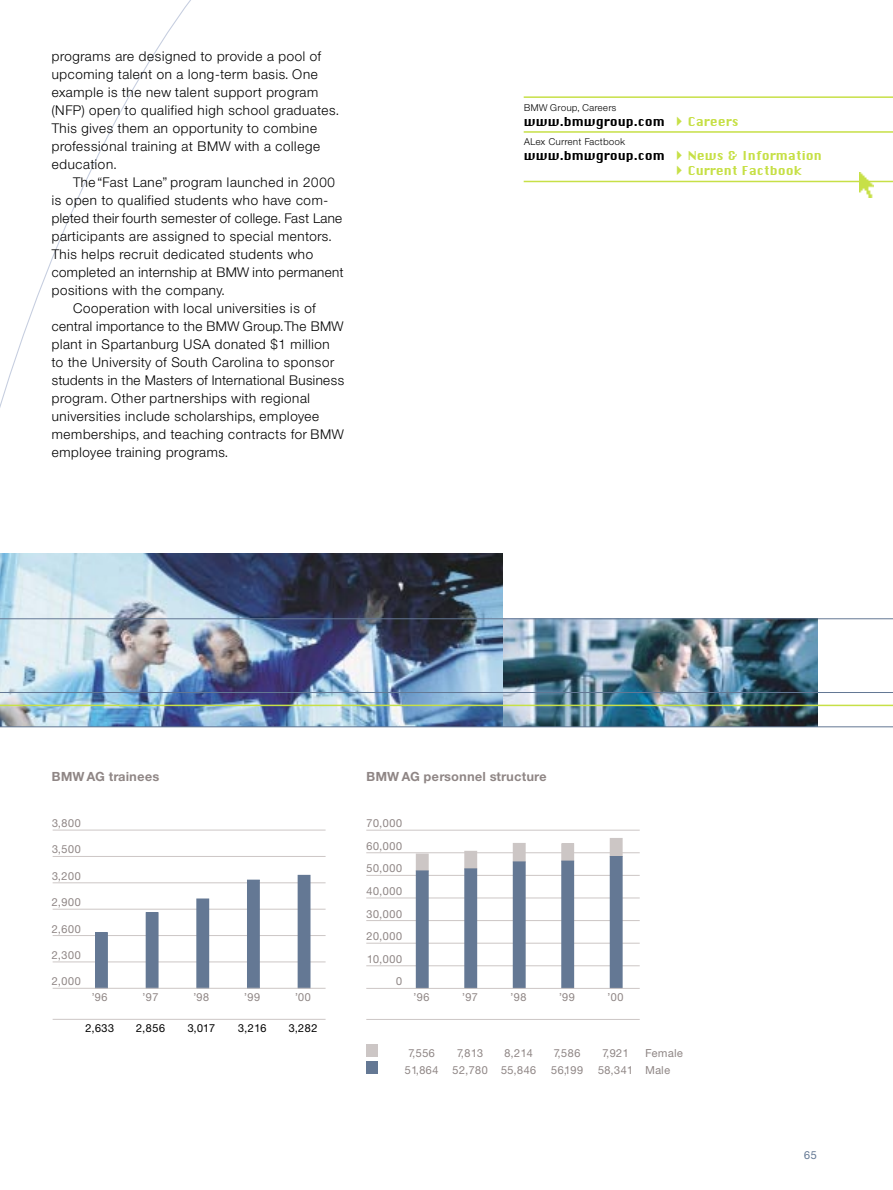
<style>
.page{position:relative;width:893px;height:1190px;background:#fff}
.page>*{position:absolute;margin:0;border:0;box-sizing:border-box;transform-origin:0 0}
.t1{font:300 12.75px/18px "BMW Helvetica";color:#000}
.t2{font:300 12.75px "BMW Helvetica";letter-spacing:-.02em;color:#000}
.t3{font:12px/15px "Chicago";color:#c7e047}
.t4{font:700 12px "BMW Helvetica";color:#8f8685}
.t5{font:12px "Chicago";color:#000}
.t6{font:10.5px/22.6px "BMW Helvetica";color:#8f8685}
.t7{font:10.5px "BMW Helvetica";color:#000}
.t8{font:10.5px "BMW Helvetica";color:#647894}
.t9{font:300 9px "BMW Helvetica";color:#000}
</style>
<div class="page">
<img style="left:502px;top:619px;width:315px;height:107px">
<img style="left:213px;top:554px;width:289px;height:172px">
<hr style="left:523px;top:96px;width:369px;height:2px;background:#c7e047">
<hr style="left:523px;top:131px;width:369px;height:2px;background:#c7e047">
<hr style="left:523px;top:181px;width:369px;height:1px;background:#c7e047">
<img style="left:859px;top:173px;width:14px;height:25px">
<hr style="left:53px;top:961px;width:272px;height:1px;background:#ccc6c5">
<hr style="left:53px;top:935px;width:272px;height:1px;background:#ccc6c5">
<hr style="left:53px;top:829px;width:272px;height:1px;background:#ccc6c5">
<hr style="left:53px;top:856px;width:272px;height:1px;background:#ccc6c5">
<hr style="left:53px;top:882px;width:272px;height:1px;background:#ccc6c5">
<hr style="left:53px;top:908px;width:272px;height:1px;background:#ccc6c5">
<hr style="left:53px;top:1019px;width:272px;height:1px;background:#ccc6c5">
<div style="left:247px;top:880px;width:12px;height:108px;background:#647894"></div>
<div style="left:298px;top:875px;width:12px;height:113px;background:#647894"></div>
<hr style="left:53px;top:988px;width:272px;height:1px;background:#ccc6c5">
<hr style="left:366px;top:965px;width:273px;height:1px;background:#ccc6c5">
<hr style="left:366px;top:942px;width:273px;height:1px;background:#ccc6c5">
<hr style="left:366px;top:920px;width:273px;height:1px;background:#ccc6c5">
<hr style="left:366px;top:897px;width:273px;height:1px;background:#ccc6c5">
<hr style="left:366px;top:875px;width:273px;height:1px;background:#ccc6c5">
<hr style="left:366px;top:852px;width:273px;height:1px;background:#ccc6c5">
<hr style="left:366px;top:829px;width:273px;height:1px;background:#ccc6c5">
<div style="left:610px;top:838px;width:12px;height:18px;background:#ccc6c5"></div>
<div style="left:561px;top:843px;width:12px;height:18px;background:#ccc6c5"></div>
<div style="left:561px;top:843px;width:13px;height:18px;border:1px solid #ccc6c5"></div>
<div style="left:513px;top:843px;width:12px;height:19px;background:#ccc6c5"></div>
<div style="left:465px;top:851px;width:11px;height:18px;background:#ccc6c5"></div>
<div style="left:464px;top:851px;width:13px;height:18px;border:1px solid #ccc6c5"></div>
<div style="left:416px;top:854px;width:12px;height:17px;background:#ccc6c5"></div>
<div style="left:610px;top:856px;width:12px;height:132px;background:#647894"></div>
<div style="left:561px;top:861px;width:12px;height:127px;background:#647894"></div>
<div style="left:561px;top:861px;width:13px;height:127px;border:1px solid #647894"></div>
<div style="left:513px;top:862px;width:12px;height:126px;background:#647894"></div>
<div style="left:465px;top:869px;width:11px;height:119px;background:#647894"></div>
<div style="left:464px;top:868px;width:13px;height:120px;border:1px solid #647894"></div>
<div style="left:416px;top:871px;width:12px;height:117px;background:#647894"></div>
<div style="left:366px;top:1044px;width:12px;height:13px;background:#ccc6c5"></div>
<div style="left:366px;top:1061px;width:12px;height:13px;background:#647894"></div>
<hr style="left:366px;top:1019px;width:273px;height:1px;background:#ccc6c5">
<hr style="left:366px;top:988px;width:273px;height:1px;background:#ccc6c5">
<hr style="left:0;top:618px;width:892px;height:1px;background:#647894">
<hr style="left:0;top:704px;width:892px;height:2px;background:#c7e047">
<hr style="left:0;top:726px;width:892px;height:1px;background:#647894">
<hr style="left:0;top:692px;width:892px;height:1px;background:#647894">
<svg style="left:0;top:0;width:213px;height:1020px"></svg>
<p class="t1" style="left:51px;top:48px;width:289px">programs are designed to provide a pool of upcoming talent on a long-term basis. One example is the new talent support program (NFP) open to qualified high school graduates.<br>This gives them an opportunity to combine professional training at BMW with a college education.</p>
<p class="t1" style="left:73px;top:174px;width:264px">The “Fast Lane” program launched in 2000</p>
<p class="t1" style="left:51px;top:192px;width:278px">is open to qualified students who have com-</p>
<p class="t2" style="left:51px;top:213px;width:292px">pleted their fourth semester of college. Fast Lane</p>
<p class="t1" style="left:51px;top:228px;width:282px">participants are assigned to special mentors.</p>
<p class="t1" style="left:51px;top:246px;width:263px">This helps recruit dedicated students who</p>
<p class="t2" style="left:51px;top:267px;width:294px">completed an internship at BMW into permanent</p>
<p class="t1" style="left:51px;top:282px;width:175px">positions with the company.</p>
<p class="t1" style="left:73px;top:300px;width:245px">Cooperation with local universities is of</p>
<p class="t2" style="left:51px;top:321px;width:294px">central importance to the BMW Group.The BMW</p>
<p class="t1" style="left:51px;top:336px;width:280px">plant in Spartanburg USA donated $1 million</p>
<p class="t1" style="left:51px;top:354px;width:284px">to the University of South Carolina to sponsor</p>
<p class="t2" style="left:51px;top:375px;width:294px">students in the Masters of International Business</p>
<p class="t1" style="left:51px;top:390px;width:260px">program. Other partnerships with regional</p>
<p class="t1" style="left:51px;top:408px;width:269px">universities include scholarships, employee</p>
<p class="t1" style="left:51px;top:426px;width:294px">memberships, and teaching contracts for BMW</p>
<p class="t1" style="left:51px;top:444px;width:179px">employee training programs.</p>
<p class="t9" style="left:523px;top:104px;width:94px">BMW Group, Careers</p>
<p class="t5" style="left:523px;top:117px;width:143px">www.bmwgroup.com</p>
<p class="t3" style="left:688px;top:115px;width:53px">Careers</p>
<p class="t9" style="left:523px;top:138px;width:103px">ALex Current Factbook</p>
<p class="t5" style="left:523px;top:151px;width:143px">www.bmwgroup.com</p>
<p class="t3" style="left:688px;top:150px;width:136px">News &amp; Information<br>Current Factbook</p>
<p class="t4" style="left:51px;top:771px;width:109px">BMW AG trainees</p>
<p class="t6" style="left:52px;top:812px;width:31px">3,800</p>
<p class="t6" style="left:52px;top:839px;width:31px">3,500</p>
<p class="t6" style="left:52px;top:865px;width:31px">3,200</p>
<p class="t6" style="left:52px;top:891px;width:31px">2,900</p>
<p class="t6" style="left:52px;top:918px;width:31px">2,600</p>
<p class="t6" style="left:52px;top:944px;width:31px">2,300</p>
<p class="t6" style="left:51px;top:970px;width:31px">2,000</p>
<p class="t6" style="left:92px;top:986px;width:18px">’96</p>
<p class="t6" style="left:142px;top:986px;width:18px">’97</p>
<p class="t6" style="left:193px;top:986px;width:18px">’98</p>
<p class="t6" style="left:244px;top:986px;width:18px">’99</p>
<p class="t6" style="left:295px;top:986px;width:18px">’00</p>
<p class="t7" style="left:85px;top:1023px;width:31px">2,633</p>
<p class="t7" style="left:136px;top:1023px;width:31px">2,856</p>
<p class="t7" style="left:187px;top:1023px;width:30px">3,017</p>
<p class="t7" style="left:238px;top:1023px;width:30px">3,216</p>
<p class="t7" style="left:288px;top:1023px;width:31px">3,282</p>
<p class="t4" style="left:366px;top:771px;width:182px">BMW AG personnel structure</p>
<p class="t6" style="left:366px;top:812px;width:38px">70,000</p>
<p class="t6" style="left:366px;top:835px;width:38px">60,000</p>
<p class="t6" style="left:366px;top:858px;width:38px">50,000</p>
<p class="t6" style="left:366px;top:880px;width:38px">40,000</p>
<p class="t6" style="left:366px;top:903px;width:38px">30,000</p>
<p class="t6" style="left:366px;top:925px;width:38px">20,000<br>10,000</p>
<p class="t6" style="left:396px;top:971px;width:8px">0</p>
<p class="t6" style="left:413px;top:986px;width:18px">’96</p>
<p class="t6" style="left:462px;top:986px;width:18px">’97</p>
<p class="t6" style="left:510px;top:986px;width:18px">’98</p>
<p class="t6" style="left:559px;top:986px;width:18px">’99</p>
<p class="t6" style="left:607px;top:986px;width:18px">’00</p>
<p class="t6" style="left:408px;top:1042px;width:29px">7,556</p>
<p class="t6" style="left:457px;top:1042px;width:28px">7,813</p>
<p class="t6" style="left:504px;top:1042px;width:30px">8,214</p>
<p class="t6" style="left:553px;top:1042px;width:29px">7,586</p>
<p class="t6" style="left:602px;top:1042px;width:29px">7,921</p>
<p class="t6" style="left:404px;top:1059px;width:36px">51,864</p>
<p class="t6" style="left:452px;top:1059px;width:86px">52,780 55,846</p>
<p class="t6" style="left:551px;top:1059px;width:34px">56,199</p>
<p class="t6" style="left:597px;top:1059px;width:37px">58,341</p>
<p class="t6" style="left:645px;top:1045px;width:39px;line-height:16.8px">Female<br>Male</p>
<p class="t8" style="left:803px;top:1150px;width:15px">65</p>
</div>
